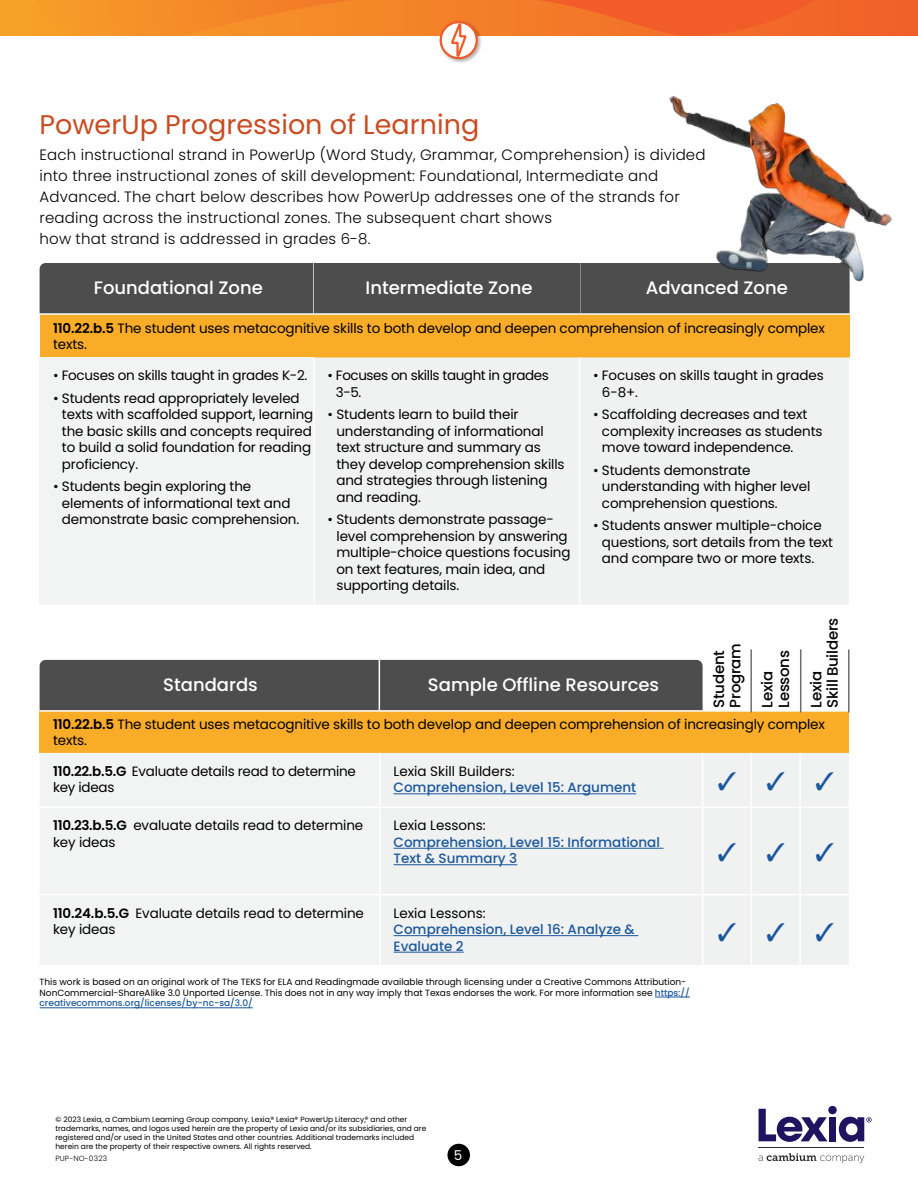
<style>
.page{position:relative;width:918px;height:1188px;background:#fff}
.page>*{position:absolute;margin:0;border:0;box-sizing:border-box;transform-origin:0 0}
.t1{font:27px "Poppins";color:#c84b21}
.t2{font:25.5px "Zapf Dingbats ITC";color:#1a589d}
.t3{font:500 18px "Poppins";color:#fff}
.t4{font:300 15px/21px "Poppins";letter-spacing:.01em;color:#000}
.t5{font:500 15px/16.5px "Poppins";letter-spacing:-.02em;color:#000}
.t6{font:13.5px/16.5px "Poppins";letter-spacing:-.01em;color:#000}
.t7{font:500 13.5px/16.5px "Poppins";color:#1a589d}
.t8{font:13.5px/16.5px "Poppins";letter-spacing:-.03em;color:#000}
.t9{font:13.5px "Poppins";color:#fff}
.t10{font:9px/10.8px "Poppins";color:#000}
.t11{font:7.5px/9px "Poppins";color:#000}
.t12{font:300 7.5px "Poppins";letter-spacing:.025em;color:#000}
.s1{font-weight:600}
.s2{font-weight:500;color:#1a589d}
</style>
<div class="page">
<img style="left:0;top:0;width:918px;height:36px">
<img style="left:34px;top:0;width:782px;height:36px">
<div style="left:447px;top:1144px;width:23px;height:22px;background:#000;border-radius:50%"></div>
<div style="left:314px;top:263px;width:266px;height:51px;background:#4e4d4e"></div>
<div style="left:40px;top:314px;width:810px;height:44px;background:#f8ac28"></div>
<div style="left:40px;top:358px;width:274px;height:247px;background:#f2f3f3"></div>
<div style="left:315px;top:358px;width:534px;height:247px;background:#f0f1f1"></div>
<hr style="left:40px;top:313px;width:274px;height:2px;background:#fff">
<hr style="left:314px;top:313px;width:266px;height:2px;background:#fff">
<hr style="left:580px;top:313px;width:270px;height:2px;background:#fff">
<hr style="left:313px;top:358px;width:2px;height:247px;background:#fff">
<hr style="left:579px;top:358px;width:1px;height:247px;background:#fff">
<div style="left:40px;top:263px;width:273px;height:50px;background:#4e4d4e"></div>
<div style="left:580px;top:263px;width:270px;height:50px;background:#4e4d4e"></div>
<hr style="left:655px;top:997px;width:35px;height:1px;background:#1a589d">
<hr style="left:40px;top:1008px;width:213px;height:1px;background:#1a589d">
<div style="left:40px;top:711px;width:809px;height:42px;background:#f8ac28"></div>
<div style="left:40px;top:753px;width:339px;height:212px;background:#f2f3f3"></div>
<div style="left:381px;top:753px;width:468px;height:212px;background:#f0f1f1"></div>
<hr style="left:40px;top:710px;width:340px;height:2px;background:#fff">
<hr style="left:380px;top:710px;width:323px;height:2px;background:#fff">
<hr style="left:703px;top:710px;width:48px;height:2px;background:#fff">
<hr style="left:751px;top:710px;width:49px;height:2px;background:#fff">
<hr style="left:800px;top:710px;width:49px;height:2px;background:#fff">
<hr style="left:40px;top:807px;width:340px;height:1px;background:#fff">
<hr style="left:380px;top:807px;width:322px;height:1px;background:#fff">
<hr style="left:703px;top:807px;width:48px;height:1px;background:#fff">
<hr style="left:752px;top:807px;width:47px;height:1px;background:#fff">
<hr style="left:801px;top:807px;width:48px;height:1px;background:#fff">
<hr style="left:40px;top:894px;width:340px;height:1px;background:#fff">
<hr style="left:380px;top:894px;width:322px;height:1px;background:#fff">
<hr style="left:703px;top:894px;width:48px;height:1px;background:#fff">
<hr style="left:752px;top:894px;width:47px;height:1px;background:#fff">
<hr style="left:801px;top:894px;width:48px;height:1px;background:#fff">
<hr style="left:702px;top:753px;width:1px;height:54px;background:#fff">
<hr style="left:751px;top:753px;width:1px;height:54px;background:#fff">
<hr style="left:799px;top:753px;width:2px;height:54px;background:#fff">
<hr style="left:702px;top:807px;width:1px;height:88px;background:#fff">
<hr style="left:751px;top:807px;width:1px;height:88px;background:#fff">
<hr style="left:799px;top:807px;width:2px;height:88px;background:#fff">
<hr style="left:702px;top:895px;width:1px;height:70px;background:#fff">
<hr style="left:751px;top:895px;width:1px;height:70px;background:#fff">
<hr style="left:799px;top:895px;width:2px;height:70px;background:#fff">
<div style="left:40px;top:660px;width:663px;height:50px;background:#4e4d4e"></div>
<hr style="left:394px;top:793px;width:242px;height:1px;background:#1a589d">
<hr style="left:394px;top:848px;width:270px;height:1px;background:#1a589d">
<hr style="left:394px;top:864px;width:123px;height:1px;background:#1a589d">
<hr style="left:394px;top:935px;width:244px;height:1px;background:#1a589d">
<hr style="left:394px;top:952px;width:70px;height:1px;background:#1a589d">
<hr style="left:750px;top:649px;width:2px;height:63px;background:#6d6e70">
<hr style="left:800px;top:649px;width:1px;height:63px;background:#6d6e70">
<hr style="left:848px;top:649px;width:2px;height:63px;background:#6d6e70">
<svg style="left:759px;top:1109px;width:69px;height:33px"></svg>
<div style="left:829px;top:1117px;width:7px;height:24px;background:#20135f"></div>
<div style="left:828px;top:1106px;width:9px;height:8px;background:#20135f;border-radius:50%"></div>
<svg style="left:759px;top:1153px;width:105px;height:10px"></svg>
<hr style="left:759px;top:1148px;width:105px;height:1px;background:#2b2c2b">
<svg style="left:839px;top:1117px;width:33px;height:25px"></svg>
<img style="left:665px;top:96px;width:227px;height:187px">
<div style="left:439px;top:20px;width:44px;height:44px;background:#000;opacity:.3"></div>
<svg style="left:441px;top:22px;width:36px;height:36px"></svg>
<div style="left:440px;top:21px;width:38px;height:38px;border:2px solid #f05c29;border-radius:50%"></div>
<svg style="left:451px;top:23px;width:16px;height:34px"></svg>
<h1 class="t1" style="left:40px;top:109px;width:441px">PowerUp Progression of Learning</h1>
<p class="t4" style="left:40px;top:144px;width:667px">Each instructional strand in PowerUp (Word Study, Grammar, Comprehension) is divided into three instructional zones of skill development: Foundational, Intermediate and Advanced. The chart below describes how PowerUp addresses one of the strands for reading across the instructional zones. The subsequent chart shows<br>how that strand is addressed in grades 6-8.</p>
<h3 class="t3" style="left:94px;top:277px;width:171px">Foundational Zone</h3>
<h3 class="t3" style="left:366px;top:277px;width:168px">Intermediate Zone</h3>
<h3 class="t3" style="left:646px;top:277px;width:144px">Advanced Zone</h3>
<p class="t6" style="left:53px;top:320px;width:773px"><span class="s1">110.22.b.5</span> The student uses metacognitive skills to both develop and deepen comprehension of increasingly complex texts.</p>
<p class="t6" style="left:53px;top:368px;width:256px">• Focuses on skills taught in grades K-2.</p>
<p class="t6" style="left:62px;top:390px;width:253px;text-indent:-9px">• Students read appropriately leveled texts with scaffolded support, learning the basic skills and concepts required to build a solid foundation for reading proficiency.</p>
<p class="t6" style="left:62px;top:479px;width:239px;text-indent:-9px">• Students begin exploring the elements of informational text and demonstrate basic comprehension.</p>
<p class="t6" style="left:602px;top:368px;width:223px;text-indent:-9px">• Focuses on skills taught in grades<br>6-8+.</p>
<p class="t6" style="left:602px;top:407px;width:222px;text-indent:-9px">• Scaffolding decreases and text complexity increases as students move toward independence.</p>
<p class="t6" style="left:602px;top:462px;width:210px;text-indent:-9px">• Students demonstrate understanding with higher level comprehension questions.</p>
<p class="t6" style="left:602px;top:518px;width:233px;text-indent:-9px">• Students answer multiple-choice questions, sort details from the text and compare two or more texts.</p>
<p class="t8" style="left:336px;top:368px;width:214px;text-indent:-8px">• Focuses on skills taught in grades<br>3-5.</p>
<p class="t6" style="left:336px;top:407px;width:230px;text-indent:-9px">• Students learn to build their understanding of informational text structure and summary as they develop comprehension skills and strategies through listening and reading.</p>
<p class="t6" style="left:336px;top:512px;width:236px;text-indent:-9px">• Students demonstrate passage&shy;level comprehension by answering multiple-choice questions focusing on text features, main idea, and supporting details.</p>
<p class="t5" style="left:808px;top:708px;width:91px;rotate:-90deg">Lexia<br>Skill Builders</p>
<p class="t5" style="left:711px;top:708px;width:66px;rotate:-90deg">Student<br>Program</p>
<p class="t5" style="left:759px;top:708px;width:59px;rotate:-90deg">Lexia<br>Lessons</p>
<h3 class="t3" style="left:163px;top:674px;width:96px">Standards</h3>
<h3 class="t3" style="left:428px;top:675px;width:233px">Sample Offline Resources</h3>
<p class="t6" style="left:53px;top:716px;width:773px"><span class="s1">110.22.b.5</span> The student uses metacognitive skills to both develop and deepen comprehension of increasingly complex texts.</p>
<p class="t6" style="left:53px;top:763px;width:304px"><span class="s1">110.22.b.5.G</span> Evaluate details read to determine key ideas</p>
<p class="t6" style="left:394px;top:763px;width:123px">Lexia Skill Builders:</p>
<p class="t7" style="left:394px;top:780px;width:244px">Comprehension, Level 15: Argument</p>
<h2 class="t2" style="left:717px;top:769px;width:119px">✓✓✓</h2>
<p class="t6" style="left:53px;top:817px;width:312px"><span class="s1">110.23.b.5.G</span> evaluate details read to determine key ideas</p>
<p class="t6" style="left:394px;top:817px;width:94px">Lexia Lessons:</p>
<p class="t7" style="left:394px;top:834px;width:268px">Comprehension, Level 15: Informational<br>Text &amp; Summary 3</p>
<h2 class="t2" style="left:717px;top:841px;width:119px">✓✓✓</h2>
<p class="t6" style="left:53px;top:905px;width:312px"><span class="s1">110.24.b.5.G</span> Evaluate details read to determine key ideas</p>
<p class="t6" style="left:394px;top:905px;width:94px">Lexia Lessons:</p>
<p class="t7" style="left:394px;top:921px;width:243px">Comprehension, Level 16: Analyze &amp;<br>Evaluate 2</p>
<h2 class="t2" style="left:717px;top:920px;width:119px">✓✓✓</h2>
<p class="t10" style="left:40px;top:976px;width:652px">This work is based on an original work of The TEKS for ELA and Readingmade available through licensing under a Creative Commons Attribution-<br>NonCommercial-ShareAlike 3.0 Unported License. This does not in any way imply that Texas endorses the work. For more information see <span class="s2">https:// creativecommons.org/licenses/by-nc-sa/3.0/</span></p>
<p class="t11" style="left:55px;top:1115px;width:372px">© 2023 Lexia, a Cambium Learning Group company. Lexia,® Lexia® PowerUp Literacy,® and other trademarks, names, and logos used herein are the property of Lexia and/or its subsidiaries, and are registered and/or used in the United States and other countries. Additional trademarks included herein are the property of their respective owners. All rights reserved.</p>
<p class="t12" style="left:55px;top:1155px;width:53px">PUP-NO-0323</p>
<p class="t9" style="left:454px;top:1147px;width:10px">5</p>
</div>
